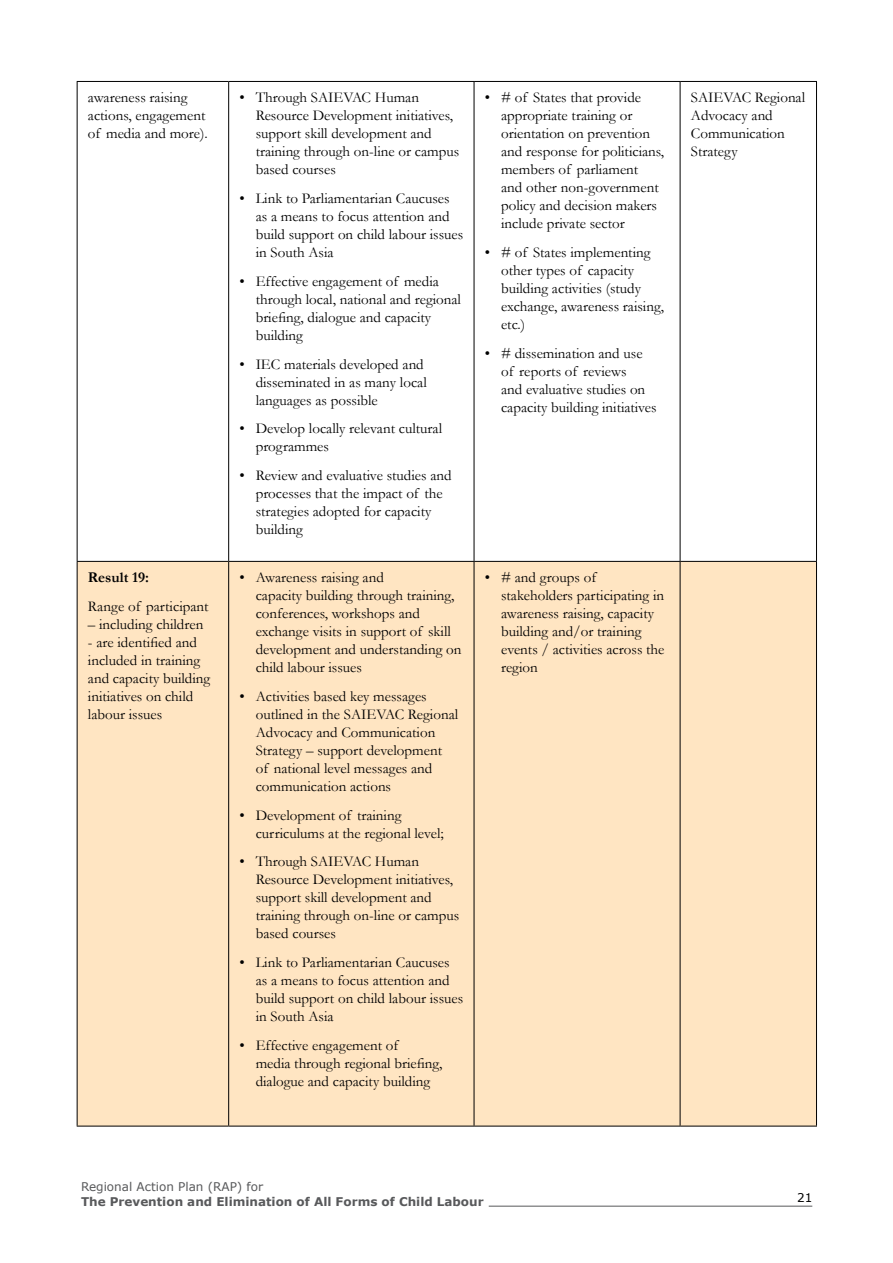
<style>
.page{position:relative;width:893px;height:1263px;background:#fff}
.page>*{position:absolute;margin:0;border:0;box-sizing:border-box;transform-origin:0 0}
.t1{font:15px/18px "Garamond";color:#000}
.t2{font:700 15px "Garamond";color:#000}
.t3{font:700 12px "Verdana";color:#58595b}
.t4{font:12px "Verdana";color:#58595b}
.t5{font:12px "Verdana";color:#000}
</style>
<div class="page">
<hr style="left:489px;top:1206px;width:323px;height:1px;background:#58595b">
<div style="left:78px;top:562px;width:738px;height:564px;background:#ffe5c2"></div>
<hr style="left:77px;top:82px;width:1px;height:479px;background:#000">
<hr style="left:228px;top:82px;width:1px;height:479px;background:#000">
<hr style="left:474px;top:82px;width:1px;height:479px;background:#000">
<hr style="left:680px;top:82px;width:1px;height:479px;background:#000">
<hr style="left:816px;top:82px;width:1px;height:479px;background:#000">
<hr style="left:77px;top:81px;width:152px;height:1px;background:#000">
<hr style="left:229px;top:81px;width:245px;height:1px;background:#000">
<hr style="left:474px;top:81px;width:206px;height:1px;background:#000">
<hr style="left:680px;top:81px;width:137px;height:1px;background:#000">
<hr style="left:77px;top:561px;width:152px;height:1px;background:#000">
<hr style="left:77px;top:562px;width:1px;height:564px;background:#000">
<hr style="left:229px;top:561px;width:245px;height:1px;background:#000">
<hr style="left:228px;top:562px;width:1px;height:564px;background:#000">
<hr style="left:474px;top:561px;width:206px;height:1px;background:#000">
<hr style="left:474px;top:562px;width:1px;height:564px;background:#000">
<hr style="left:680px;top:561px;width:137px;height:1px;background:#000">
<hr style="left:680px;top:562px;width:1px;height:564px;background:#000">
<hr style="left:816px;top:562px;width:1px;height:564px;background:#000">
<hr style="left:77px;top:1126px;width:152px;height:1px;background:#000">
<hr style="left:229px;top:1126px;width:245px;height:1px;background:#000">
<hr style="left:474px;top:1126px;width:206px;height:1px;background:#000">
<hr style="left:680px;top:1126px;width:137px;height:1px;background:#000">
<p class="t1" style="left:88px;top:88px;width:121px">awareness raising actions, engagement of media and more).</p>
<p class="t1" style="left:256px;top:88px;width:205px;text-indent:-16px">• Through SAIEVAC Human<br>Resource Development initiatives, support skill development and training through on-line or campus based courses</p>
<p class="t1" style="left:256px;top:189px;width:209px;text-indent:-16px">• Link to Parliamentarian Caucuses as a means to focus attention and build support on child labour issues in South Asia</p>
<p class="t1" style="left:256px;top:272px;width:207px;text-indent:-16px">• Effective engagement of media through local, national and regional briefing, dialogue and capacity building</p>
<p class="t1" style="left:256px;top:354px;width:173px;text-indent:-16px">• IEC materials developed and disseminated in as many local languages as possible</p>
<p class="t1" style="left:256px;top:419px;width:188px;text-indent:-16px">• Develop locally relevant cultural programmes</p>
<p class="t1" style="left:256px;top:466px;width:197px;text-indent:-16px">• Review and evaluative studies and processes that the impact of the strategies adopted for capacity building</p>
<p class="t2" style="left:88px;top:567px;width:63px">Result 19:</p>
<p class="t1" style="left:88px;top:597px;width:122px">Range of participant</p>
<p class="t1" style="left:88px;top:615px;width:117px">– including children</p>
<p class="t1" style="left:88px;top:633px;width:124px">- are identified and included in training and capacity building initiatives on child labour issues</p>
<p class="t1" style="left:256px;top:568px;width:207px;text-indent:-16px">• Awareness raising and<br>capacity building through training, conferences, workshops and exchange visits in support of skill development and understanding on child labour issues</p>
<p class="t1" style="left:256px;top:687px;width:204px;text-indent:-16px">• Activities based key messages outlined in the SAIEVAC Regional<br>Advocacy and Communication<br>Strategy – support development of national level messages and communication actions</p>
<p class="t1" style="left:256px;top:805px;width:190px;text-indent:-16px">• Development of training curriculums at the regional level;</p>
<p class="t1" style="left:256px;top:852px;width:205px;text-indent:-16px">• Through SAIEVAC Human<br>Resource Development initiatives, support skill development and training through on-line or campus based courses</p>
<p class="t1" style="left:256px;top:953px;width:209px;text-indent:-16px">• Link to Parliamentarian Caucuses as a means to focus attention and build support on child labour issues in South Asia</p>
<p class="t1" style="left:256px;top:1036px;width:188px;text-indent:-16px">• Effective engagement of<br>media through regional briefing, dialogue and capacity building</p>
<p class="t1" style="left:501px;top:88px;width:165px;text-indent:-16px">• # of States that provide appropriate training or orientation on prevention and response for politicians, members of parliament<br>and other non-government policy and decision makers include private sector</p>
<p class="t1" style="left:501px;top:243px;width:164px;text-indent:-16px">• # of States implementing other types of capacity building activities (study exchange, awareness raising, etc.)</p>
<p class="t1" style="left:501px;top:344px;width:157px;text-indent:-16px">• # dissemination and use of reports of reviews<br>and evaluative studies on capacity building initiatives</p>
<p class="t1" style="left:501px;top:568px;width:165px;text-indent:-16px">• # and groups of stakeholders participating in awareness raising, capacity building and/or training events / activities across the region</p>
<p class="t1" style="left:691px;top:88px;width:116px">SAIEVAC Regional<br>Advocacy and<br>Communication<br>Strategy</p>
<p class="t4" style="left:81px;top:1179px;width:184px">Regional Action Plan (RAP) for</p>
<p class="t3" style="left:81px;top:1193px;width:404px">The Prevention and Elimination of All Forms of Child Labour</p>
<p class="t5" style="left:797px;top:1190px;width:17px">21</p>
</div>
